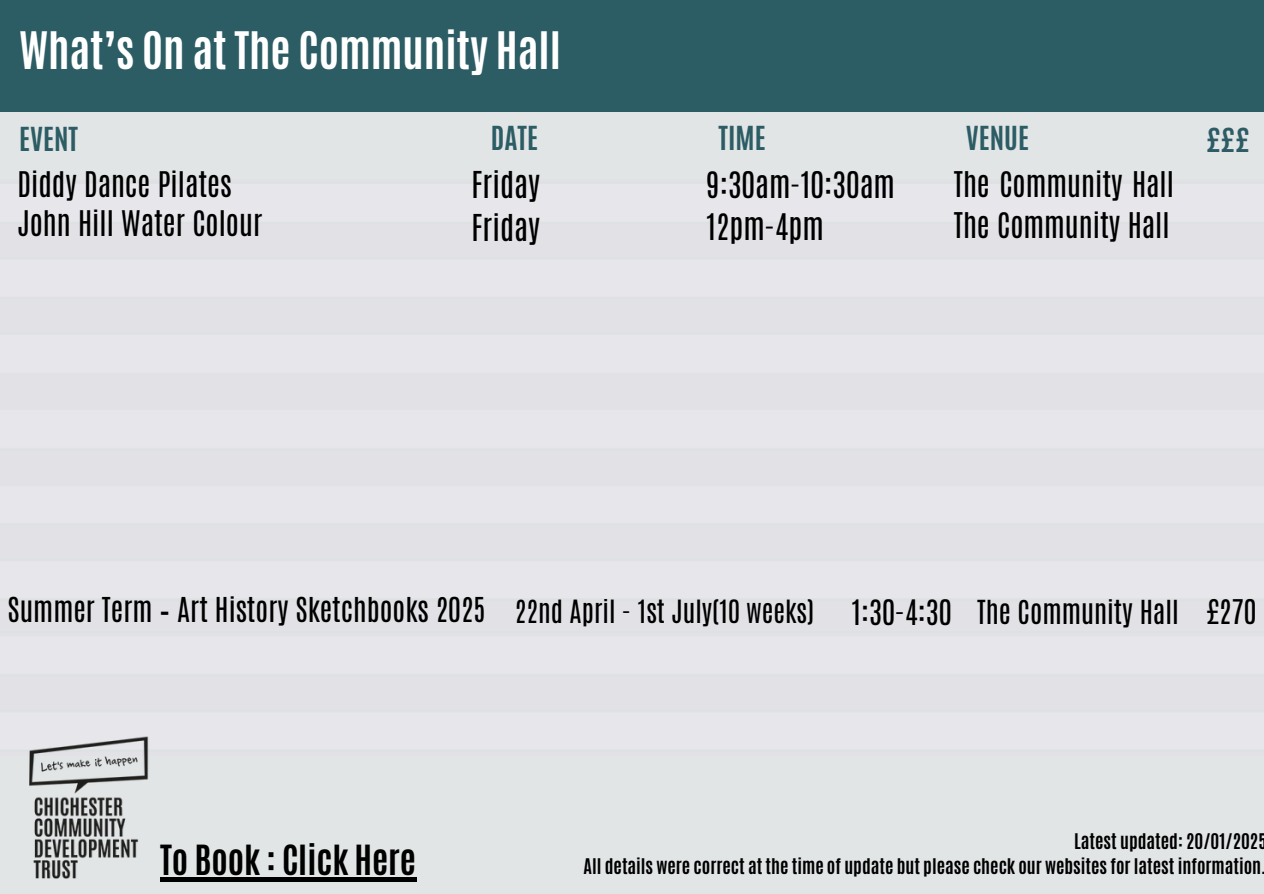
<style>
.page{position:relative;width:1264px;height:894px;background:#fff}
.page>*{position:absolute;margin:0;border:0;box-sizing:border-box;transform-origin:0 0}
.t1{font:700 43.05px "Antonio";color:#fff}
.t2{font:700 34.65px "Antonio";color:#000}
.t3{font:30.9px/42.8px "Antonio";color:#000}
.t4{font:30.6px/41.1px "Antonio";color:#000}
.t5{font:29.55px/39.2px "Antonio";color:#000}
.t6{font:29.25px "Antonio";color:#000}
.t7{font:28.65px "Antonio";color:#000}
.t8{font:28.35px "Antonio";color:#000}
.t9{font:700 27.6px "Antonio";color:#2c5c64}
.t10{font:27.6px "Antonio";color:#000}
.t11{font:26.7px "Antonio";color:#000}
.t12{font:700 18px/24.8px "Antonio";color:#000;text-align:right}
</style>
<div class="page">
<div style="left:0;top:0;width:1263px;height:218px;background:#e2e5e6"></div>
<div style="left:0;top:0;width:1263px;height:112px;background:#2c5c64"></div>
<div style="left:0;top:756px;width:1263px;height:137px;background:#e2e5e6"></div>
<img style="left:17px;top:735px;width:143px;height:143px">
<hr style="left:160px;top:877px;width:256px;height:4px;background:#000">
<p class="t1" style="left:19px;top:19px;width:543px">What’s On at The Community Hall</p>
<p class="t9" style="left:19px;top:119px;width:60px">EVENT</p>
<h3 class="t9" style="left:491px;top:118px;width:49px">DATE</h3>
<h1 class="t5" style="left:17px;top:165px;width:246px">Diddy Dance Pilates<br>John Hill Water Colour</h1>
<h4 class="t3" style="left:471px;top:164px;width:70px">Friday<br>Friday</h4>
<h4 class="t9" style="left:718px;top:118px;width:49px">TIME</h4>
<h4 class="t9" style="left:965px;top:118px;width:65px">VENUE</h4>
<h4 class="t9" style="left:1206px;top:120px;width:45px">£££</h4>
<p class="t4" style="left:706px;top:165px;width:190px">9:30am-10:30am<br>12pm-4pm</p>
<h3 class="t5" style="left:953px;top:164px;width:222px;line-height:41px">The Community Hall<br>The Community Hall</h3>
<h3 class="t7" style="left:8px;top:589px;width:480px">Summer Term – Art History Sketchbooks 2025</h3>
<h5 class="t11" style="left:515px;top:592px;width:301px">22nd April - 1st July(10 weeks)</h5>
<h3 class="t10" style="left:977px;top:592px;width:203px">The Community Hall</h3>
<h3 class="t6" style="left:852px;top:591px;width:101px">1:30-4:30</h3>
<h5 class="t8" style="left:1206px;top:591px;width:51px">£270</h5>
<h3 class="t2" style="left:160px;top:835px;width:258px">To Book : Click Here</h3>
<h3 class="t12" style="left:583px;top:828px;width:684px">Latest updated: 20/01/2025<br>All details were correct at the time of update but please check our websites for latest information.</h3>
</div>
